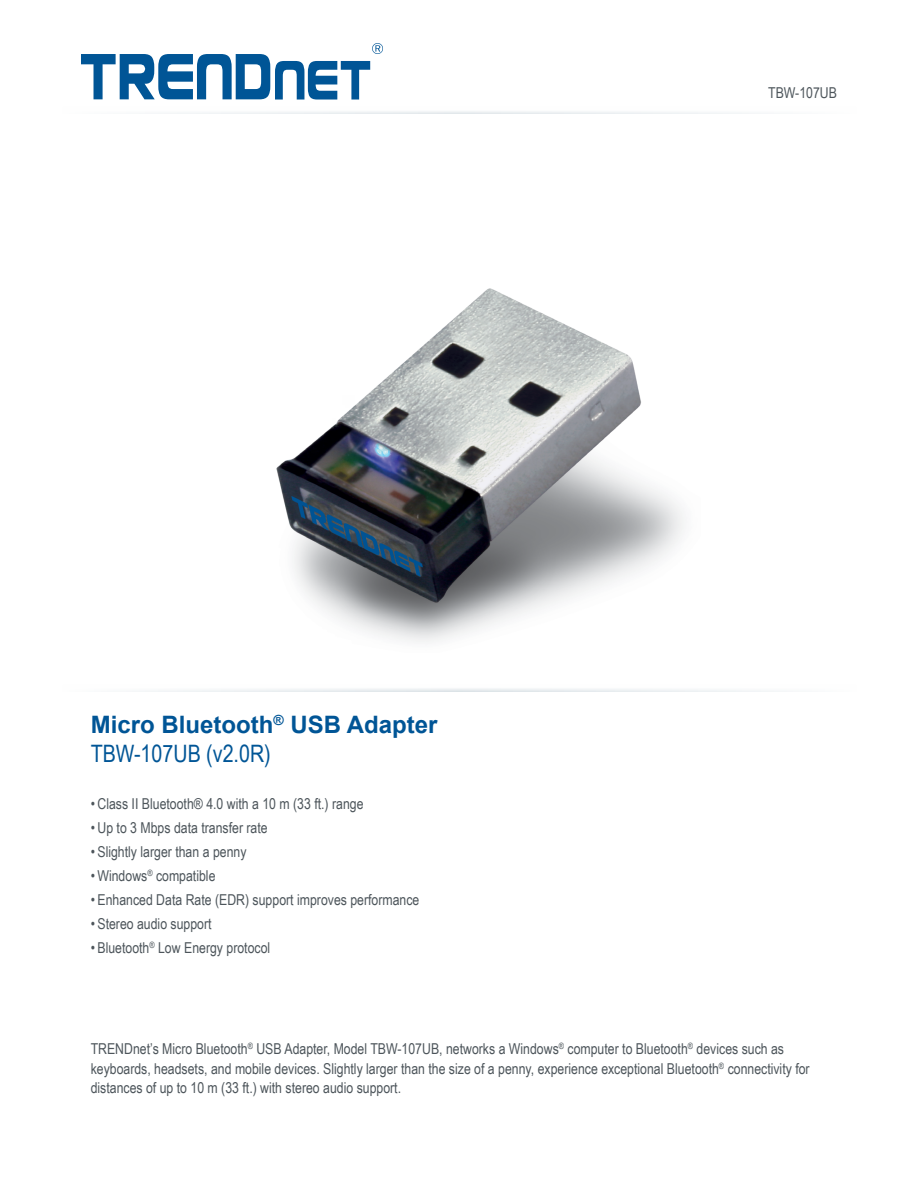
<style>
.page{position:relative;width:918px;height:1188px;background:#fff}
.page>*{position:absolute;margin:0;border:0;box-sizing:border-box;transform-origin:0 0}
.t1{font:700 24px "Arial";color:#005596}
.t2{font:24px "Arial Narrow";color:#005596}
.t3{font:15px/19.5px "Arial Narrow";color:#4d555b}
</style>
<div class="page">
<svg style="left:170px;top:111px;width:579px;height:3px"></svg>
<svg style="left:81px;top:43px;width:302px;height:57px"></svg>
<svg style="left:177px;top:688px;width:565px;height:3px"></svg>
<img style="left:276px;top:288px;width:408px;height:354px">
<h1 class="t1" style="left:91px;top:709px;width:348px">Micro Bluetooth<sup>®</sup> USB Adapter</h1>
<h1 class="t2" style="left:91px;top:736px;width:182px">TBW-107UB (v2.0R)</h1>
<p class="t3" style="left:91px;top:793px;width:274px">• Class II Bluetooth® 4.0 with a 10 m (33 ft.) range</p>
<p class="t3" style="left:91px;top:817px;width:178px">• Up to 3 Mbps data transfer rate</p>
<p class="t3" style="left:91px;top:841px;width:157px">• Slightly larger than a penny</p>
<p class="t3" style="left:91px;top:865px;width:126px">• Windows<sup>®</sup> compatible</p>
<p class="t3" style="left:91px;top:889px;width:330px">• Enhanced Data Rate (EDR) support improves performance</p>
<p class="t3" style="left:91px;top:913px;width:122px">• Stereo audio support</p>
<p class="t3" style="left:91px;top:937px;width:181px">• Bluetooth<sup>®</sup> Low Energy protocol</p>
<p class="t3" style="left:768px;top:82px;width:70px">TBW-107UB</p>
<p class="t3" style="left:91px;top:1039px;width:721px">TRENDnet’s Micro Bluetooth<sup>®</sup> USB Adapter, Model TBW-107UB, networks a Windows<sup>®</sup> computer to Bluetooth<sup>®</sup> devices such as keyboards, headsets, and mobile devices. Slightly larger than the size of a penny, experience exceptional Bluetooth<sup>®</sup> connectivity for distances of up to 10 m (33 ft.) with stereo audio support.</p>
</div>
